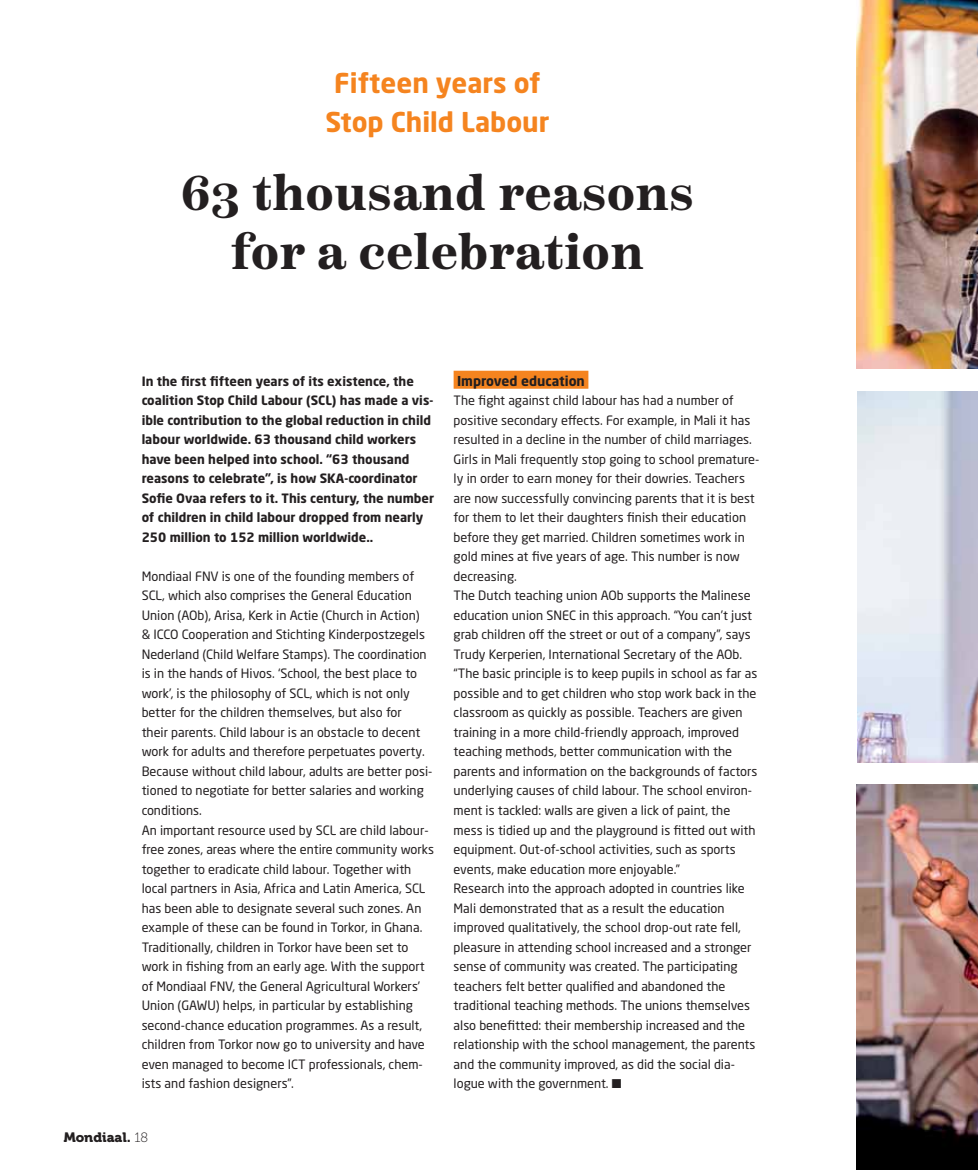
<style>
.page{position:relative;width:978px;height:1170px;background:#fff}
.page>*{position:absolute;margin:0;border:0;box-sizing:border-box;transform-origin:0 0}
.t1{font:700 48.6px/58.5px "Scotch Text";letter-spacing:.005em;color:#231f20;text-align:center}
.t2{font:700 27px/39px "Neo Sans Std";color:#f5841f;text-align:center}
.t3{font:700 13.5px "Neo Sans Std";color:#231f20}
.t4{font:13.5px "Museo 900";color:#231f20}
.t5{font:12.75px/19.5px "Neo Sans Std";color:#231f20}
.t6{font:700 12.75px/19.5px "Neo Sans Std";color:#231f20}
.s1{font-family:"Museo 100"}
</style>
<div class="page">
<div style="left:454px;top:370px;width:134px;height:18px;background:#f5841f"></div>
<img style="left:857px;top:0;width:121px;height:368px">
<img style="left:858px;top:392px;width:120px;height:370px">
<img style="left:857px;top:784px;width:121px;height:385px">
<h2 class="t2" style="left:325px;top:65px;width:226px">Fifteen years of<br>Stop Child Labour</h2>
<h1 class="t1" style="left:181px;top:168px;width:515px">63 thousand reasons for a celebration</h1>
<p class="t6" style="left:142px;top:372px;width:294px">In the first fifteen years of its existence, the coalition Stop Child Labour (SCL) has made a vis&shy;ible contribution to the global reduction in child labour worldwide. 63 thousand child workers have been helped into school. “63 thousand reasons to celebrate”, is how SKA-coordinator Sofie Ovaa refers to it. This century, the number of children in child labour dropped from nearly 250 million to 152 million worldwide..</p>
<p class="t5" style="left:142px;top:567px;width:294px">Mondiaal FNV is one of the founding members of SCL, which also comprises the General Education Union (AOb), Arisa, Kerk in Actie (Church in Action)<br>&amp; ICCO Cooperation and Stichting Kinderpostzegels Nederland (Child Welfare Stamps). The coordination is in the hands of Hivos. ‘School, the best place to work’, is the philosophy of SCL, which is not only better for the children themselves, but also for<br>their parents. Child labour is an obstacle to decent work for adults and therefore perpetuates poverty.<br>Because without child labour, adults are better posi&shy;tioned to negotiate for better salaries and working conditions.<br>An important resource used by SCL are child labour&shy;free zones, areas where the entire community works together to eradicate child labour. Together with local partners in Asia, Africa and Latin America, SCL has been able to designate several such zones. An example of these can be found in Torkor, in Ghana.<br>Traditionally, children in Torkor have been set to work in fishing from an early age. With the support of Mondiaal FNV, the General Agricultural Workers’ Union (GAWU) helps, in particular by establishing second-chance education programmes. As a result, children from Torkor now go to university and have even managed to become ICT professionals, chem&shy;ists and fashion designers”.</p>
<p class="t4" style="left:64px;top:1129px;width:86px">Mondiaal. <span class="s1">18</span></p>
<p class="t3" style="left:457px;top:374px;width:129px">Improved education</p>
<p class="t5" style="left:454px;top:392px;width:307px">The fight against child labour has had a number of positive secondary effects. For example, in Mali it has resulted in a decline in the number of child marriages.<br>Girls in Mali frequently stop going to school premature&shy;ly in order to earn money for their dowries. Teachers are now successfully convincing parents that it is best for them to let their daughters finish their education before they get married. Children sometimes work in gold mines at five years of age. This number is now decreasing.<br>The Dutch teaching union AOb supports the Malinese education union SNEC in this approach. “You can’t just grab children off the street or out of a company”, says Trudy Kerperien, International Secretary of the AOb. “The basic principle is to keep pupils in school as far as possible and to get children who stop work back in the classroom as quickly as possible. Teachers are given training in a more child-friendly approach, improved teaching methods, better communication with the parents and information on the backgrounds of factors underlying causes of child labour. The school environ&shy;ment is tackled: walls are given a lick of paint, the mess is tidied up and the playground is fitted out with equipment. Out-of-school activities, such as sports events, make education more enjoyable.”<br>Research into the approach adopted in countries like Mali demonstrated that as a result the education improved qualitatively, the school drop-out rate fell, pleasure in attending school increased and a stronger sense of community was created. The participating teachers felt better qualified and abandoned the traditional teaching methods. The unions themselves also benefitted: their membership increased and the relationship with the school management, the parents and the community improved, as did the social dia&shy;logue with the government.</p>
</div>
